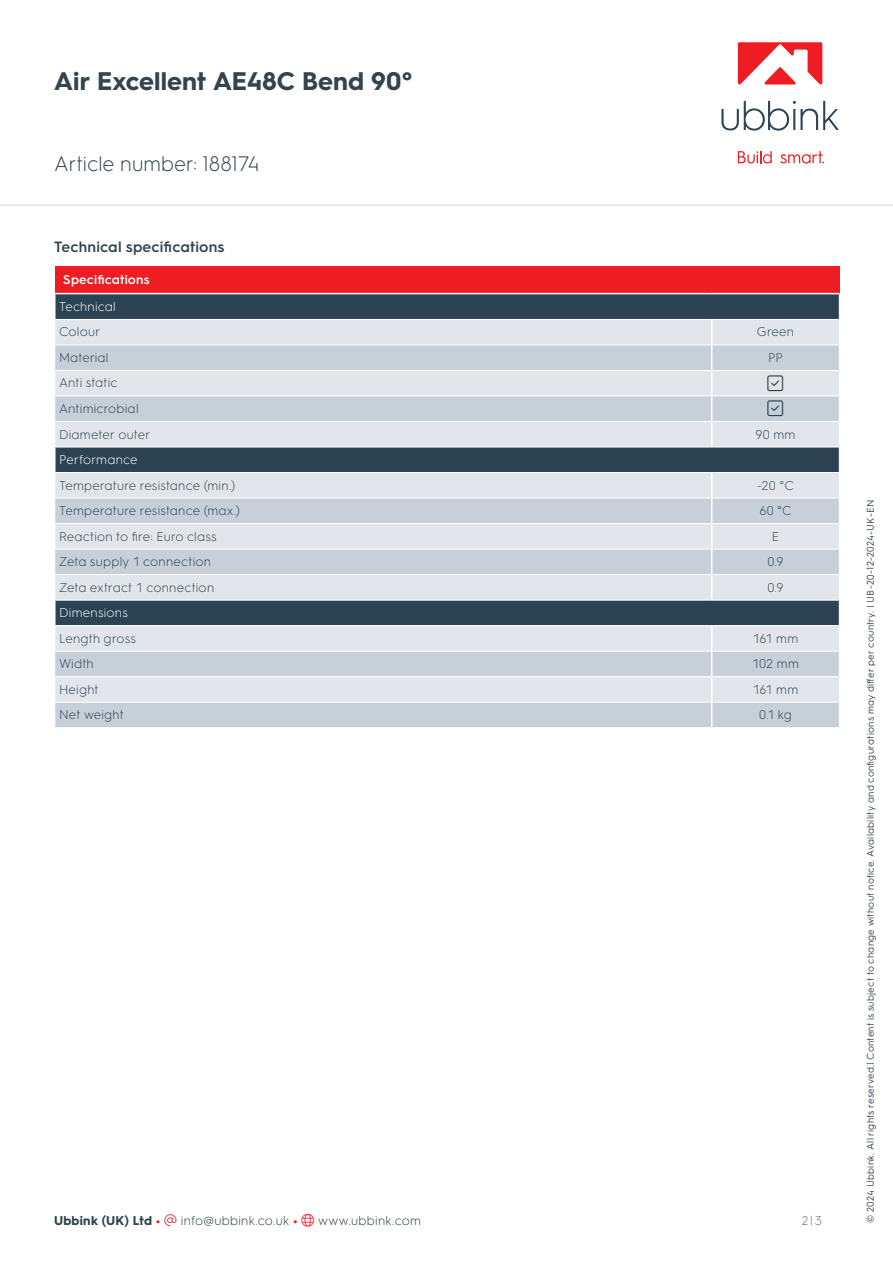
<style>
.page{position:relative;width:893px;height:1263px;background:#fff}
.page>*{position:absolute;margin:0;border:0;box-sizing:border-box;transform-origin:0 0}
.t1{font:700 25.5px "HGS3";letter-spacing:.005em;color:#33444f}
.t2{font:300 21px "HGS3";color:#33444f}
.t3{font:300 18px "Font Awesome 6 Pro";color:#2c4354}
.t4{font:600 15px "HGS3";letter-spacing:.01em;color:#33444f}
.t5{font:300 12.75px "HGS3";letter-spacing:.015em;color:#2c4354}
.t6{font:300 12.75px "HGS3";letter-spacing:.02em;color:#2c424c}
.t7{font:300 12.75px "HGS3";letter-spacing:.015em;color:#fff}
.t8{font:600 12.75px "HGS3";letter-spacing:.015em;color:#fff}
.t9{font:300 12.75px "HGS3";color:#66737c}
.t10{font:9.75px "HGS3";letter-spacing:.03em;color:#33444f}
.s1{font-weight:700}
.s2{font-weight:700;color:#e31e25}
.s3{color:#ee1f2d}
</style>
<div class="page">
<div style="left:55px;top:266px;width:784px;height:28px;background:#ee1d23"></div>
<svg style="left:56px;top:294px;width:783px;height:25px;background:#2f4656"></svg>
<div style="left:55px;top:320px;width:784px;height:24px;background:#e2e6eb"></div>
<svg style="left:55px;top:345px;width:784px;height:382px;background:#c0c8d0"></svg>
<hr style="left:54px;top:293px;width:658px;height:1px;background:#fff">
<hr style="left:712px;top:293px;width:127px;height:1px;background:#fff">
<hr style="left:55px;top:370px;width:657px;height:1px;background:#fff">
<hr style="left:712px;top:370px;width:127px;height:1px;background:#fff">
<hr style="left:55px;top:396px;width:657px;height:1px;background:#fff">
<hr style="left:712px;top:396px;width:127px;height:1px;background:#fff">
<hr style="left:55px;top:421px;width:657px;height:1px;background:#fff">
<hr style="left:712px;top:421px;width:127px;height:1px;background:#fff">
<svg style="left:711px;top:320px;width:1px;height:127px"></svg>
<hr style="left:54px;top:447px;width:658px;height:1px;background:#fff">
<hr style="left:712px;top:447px;width:128px;height:1px;background:#fff">
<hr style="left:54px;top:447px;width:2px;height:25px;background:#fff">
<hr style="left:54px;top:472px;width:658px;height:1px;background:#fff">
<hr style="left:712px;top:472px;width:128px;height:1px;background:#fff">
<hr style="left:55px;top:498px;width:657px;height:1px;background:#fff">
<hr style="left:712px;top:498px;width:127px;height:1px;background:#fff">
<hr style="left:55px;top:523px;width:657px;height:1px;background:#fff">
<hr style="left:712px;top:523px;width:127px;height:1px;background:#fff">
<hr style="left:55px;top:549px;width:657px;height:1px;background:#fff">
<hr style="left:712px;top:549px;width:127px;height:1px;background:#fff">
<hr style="left:55px;top:574px;width:657px;height:1px;background:#fff">
<hr style="left:712px;top:574px;width:127px;height:1px;background:#fff">
<svg style="left:711px;top:473px;width:1px;height:127px"></svg>
<hr style="left:54px;top:600px;width:658px;height:1px;background:#fff">
<hr style="left:712px;top:600px;width:128px;height:1px;background:#fff">
<hr style="left:54px;top:600px;width:2px;height:25px;background:#fff">
<hr style="left:54px;top:625px;width:658px;height:1px;background:#fff">
<hr style="left:712px;top:625px;width:128px;height:1px;background:#fff">
<hr style="left:55px;top:651px;width:657px;height:1px;background:#fff">
<hr style="left:712px;top:651px;width:127px;height:1px;background:#fff">
<hr style="left:55px;top:676px;width:657px;height:1px;background:#fff">
<hr style="left:712px;top:676px;width:127px;height:1px;background:#fff">
<hr style="left:55px;top:702px;width:657px;height:1px;background:#fff">
<hr style="left:712px;top:702px;width:127px;height:1px;background:#fff">
<svg style="left:711px;top:626px;width:1px;height:101px"></svg>
<svg style="left:839px;top:294px;width:1px;height:332px"></svg>
<hr style="left:0;top:204px;width:893px;height:2px;background:#e1e4e6">
<svg style="left:721px;top:101px;width:118px;height:30px"></svg>
<svg style="left:738px;top:151px;width:34px;height:13px"></svg>
<svg style="left:780px;top:151px;width:44px;height:13px"></svg>
<svg style="left:738px;top:42px;width:84px;height:43px"></svg>
<svg style="left:768px;top:375px;width:15px;height:16px"></svg>
<svg style="left:768px;top:400px;width:15px;height:16px"></svg>
<h1 class="t1" style="left:54px;top:63px;width:360px">Air Excellent AE48C Bend 90°</h1>
<h2 class="t2" style="left:54px;top:150px;width:207px">Article number: 188174</h2>
<p class="t4" style="left:54px;top:236px;width:172px">Technical specifications</p>
<p class="t8" style="left:63px;top:270px;width:88px">Specifications</p>
<p class="t7" style="left:59px;top:297px;width:58px">Technical</p>
<p class="t5" style="left:59px;top:323px;width:43px">Colour</p>
<p class="t5" style="left:757px;top:323px;width:39px">Green</p>
<p class="t5" style="left:59px;top:349px;width:51px">Material</p>
<p class="t5" style="left:768px;top:349px;width:16px">PP</p>
<p class="t5" style="left:59px;top:374px;width:60px">Anti static</p>
<h3 class="t3" style="left:768px;top:374px;width:17px">▲❑◆</h3>
<p class="t5" style="left:59px;top:400px;width:81px">Antimicrobial</p>
<h3 class="t3" style="left:768px;top:399px;width:17px">▲❑◆</h3>
<p class="t5" style="left:59px;top:425px;width:93px">Diameter outer</p>
<p class="t5" style="left:755px;top:425px;width:42px">90 mm</p>
<p class="t7" style="left:59px;top:451px;width:80px">Performance</p>
<p class="t5" style="left:59px;top:476px;width:178px">Temperature resistance (min.)</p>
<p class="t5" style="left:757px;top:476px;width:38px">-20 °C</p>
<p class="t5" style="left:59px;top:502px;width:183px">Temperature resistance (max.)</p>
<p class="t5" style="left:759px;top:502px;width:34px">60 °C</p>
<p class="t5" style="left:59px;top:527px;width:159px">Reaction to fire: Euro class</p>
<p class="t5" style="left:772px;top:527px;width:9px">E</p>
<p class="t5" style="left:59px;top:553px;width:154px">Zeta supply 1 connection</p>
<p class="t5" style="left:767px;top:553px;width:18px">0.9</p>
<p class="t5" style="left:59px;top:578px;width:157px">Zeta extract 1 connection</p>
<p class="t5" style="left:767px;top:578px;width:18px">0.9</p>
<p class="t7" style="left:59px;top:604px;width:70px">Dimensions</p>
<p class="t5" style="left:59px;top:629px;width:79px">Length gross</p>
<p class="t5" style="left:753px;top:629px;width:47px">161 mm</p>
<p class="t5" style="left:59px;top:655px;width:36px">Width</p>
<p class="t5" style="left:752px;top:655px;width:48px">102 mm</p>
<p class="t5" style="left:59px;top:680px;width:41px">Height</p>
<p class="t5" style="left:753px;top:680px;width:47px">161 mm</p>
<p class="t5" style="left:59px;top:706px;width:66px">Net weight</p>
<p class="t5" style="left:759px;top:706px;width:34px">0.1 kg</p>
<p class="t6" style="left:54px;top:1211px;width:368px"><span class="s1">Ubbink (UK) Ltd</span> <span class="s2">•</span> <span class="s3">▼</span> info@ubbink.co.uk <span class="s2">•</span> <span class="s3">●□</span> www.ubbink.com</p>
<p class="t9" style="left:802px;top:1211px;width:22px">2|3</p>
<p class="t10" style="left:864px;top:1222px;width:724px;rotate:-90deg">© 2024 Ubbink. All rights reserved.| Content is subject to change without notice. Availability and configurations may differ per country. | UB-20-12-2024-UK-EN</p>
</div>
